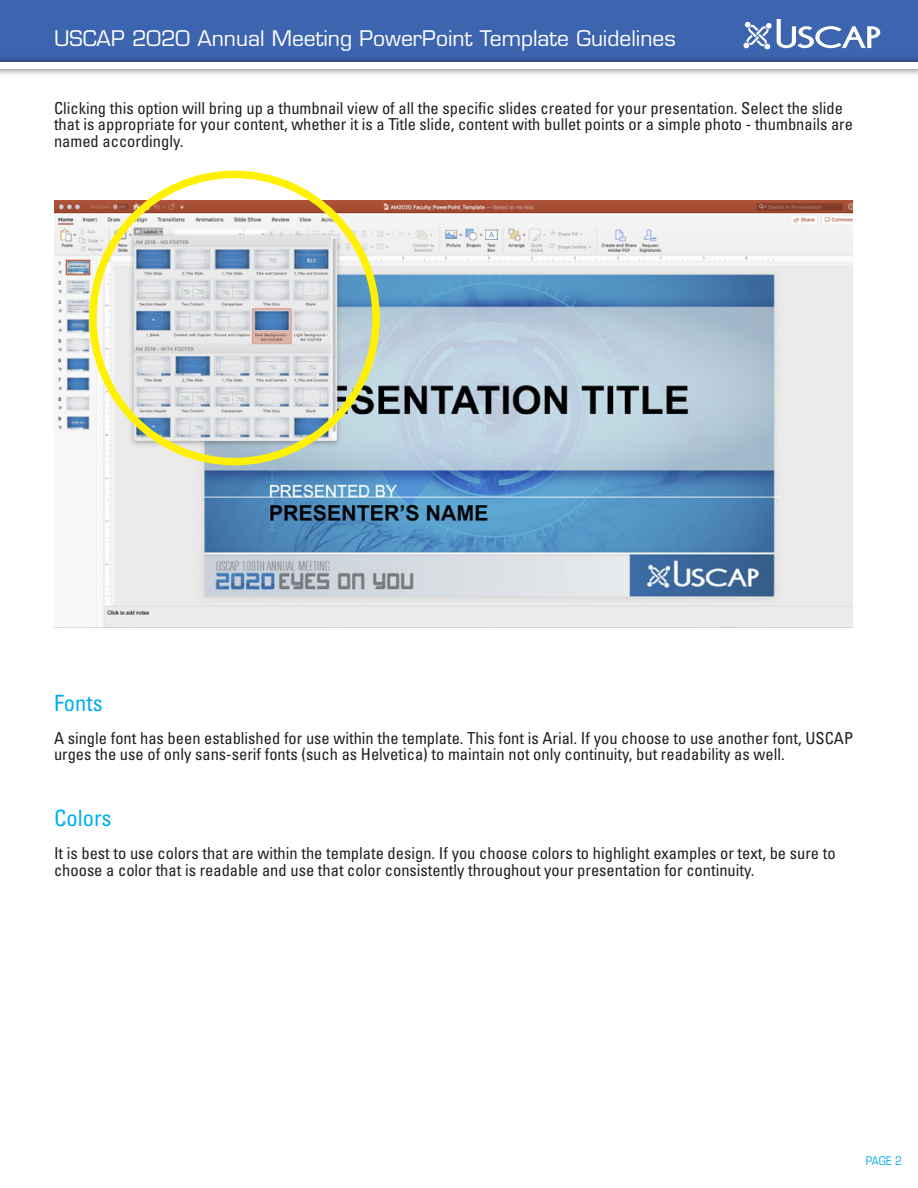
<style>
.page{position:relative;width:918px;height:1188px;background:#fff}
.page>*{position:absolute;margin:0;border:0;box-sizing:border-box;transform-origin:0 0}
.t1{font:condensed 22.5px "Univers";color:#00aeef}
.t2{font:21px "Eurostile LT Std";color:#fff}
.t3{font:condensed 16.5px/16.5px "Univers";color:#231f20}
.t4{font:condensed 12px "Eurostile LT Std";color:#00aeef}
</style>
<div class="page">
<div style="left:0;top:0;width:918px;height:66px;background:#3d64af"></div>
<img style="left:54px;top:201px;width:798px;height:426px">
<div style="left:89px;top:171px;width:291px;height:294px;border:7px solid #fff101;border-radius:50%"></div>
<div style="left:0;top:54px;width:918px;height:24px;background:#231f20;opacity:.75"></div>
<div style="left:0;top:63px;width:918px;height:6px;background:#fff"></div>
<svg style="left:743px;top:19px;width:137px;height:30px"></svg>
<p class="t2" style="left:54px;top:26px;width:623px">USCAP 2020 Annual Meeting PowerPoint Template Guidelines</p>
<p class="t3" style="left:54px;top:99px;width:801px">Clicking this option will bring up a thumbnail view of all the specific slides created for your presentation. Select the slide that is appropriate for your content, whether it is a Title slide, content with bullet points or a simple photo - thumbnails are named accordingly.</p>
<p class="t1" style="left:54px;top:689px;width:50px">Fonts</p>
<p class="t3" style="left:54px;top:729px;width:801px">A single font has been established for use within the template. This font is Arial. If you choose to use another font, USCAP urges the use of only sans-serif fonts (such as Helvetica) to maintain not only continuity, but readability as well.</p>
<p class="t1" style="left:54px;top:804px;width:59px">Colors</p>
<p class="t3" style="left:54px;top:845px;width:783px">It is best to use colors that are within the template design. If you choose colors to highlight examples or text, be sure to choose a color that is readable and use that color consistently throughout your presentation for continuity.</p>
<p class="t4" style="left:866px;top:1153px;width:38px">PAGE 2</p>
</div>
